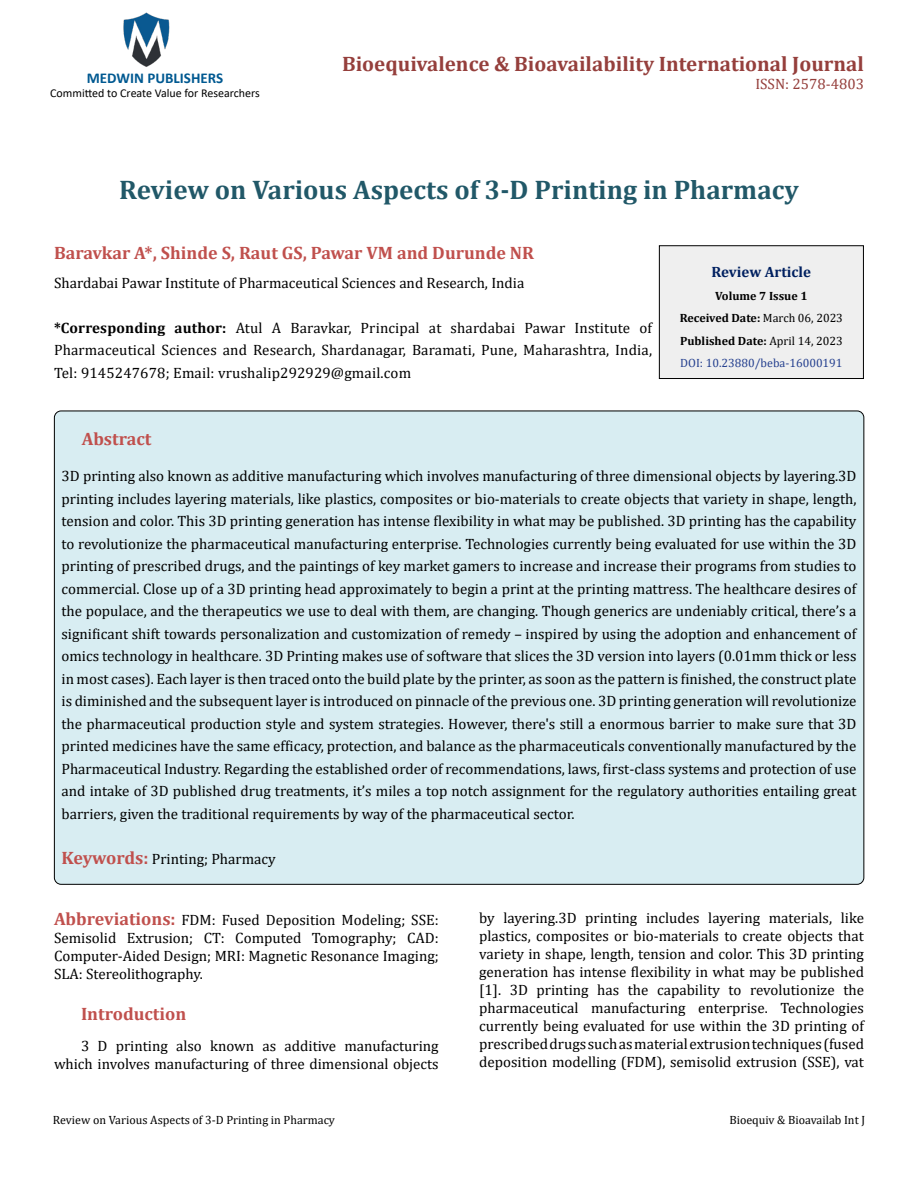
<style>
.page{position:relative;width:918px;height:1188px;background:#fff}
.page>*{position:absolute;margin:0;border:0;box-sizing:border-box;transform-origin:0 0}
.t1{font:700 27px "Cambria";color:#215868}
.t2{font:700 21px "Cambria";color:#953f3c}
.t3{font:700 18px "Cambria";color:#c0504d}
.t4{font:15px/22.5px "Cambria";color:#000;text-align:justify}
.t5{font:700 15px "Calibri";color:#005991}
.t6{font:15px "Cambria";color:#953f3c}
.t7{font:700 15px "Cambria";color:#002060}
.t8{font:700 12px/22.5px "Cambria";color:#000;text-align:center}
.t9{font:12px "Cambria";color:#000}
.t10{font:12px "Calibri";color:#000}
.s1{font-weight:700}
.s2{font-weight:400}
.s3{font-weight:400;color:#25408f}
.s4{font-weight:700;font-size:18px;color:#c0504d}
</style>
<div class="page">
<img style="left:123px;top:12px;width:47px;height:55px">
<div style="left:659px;top:246px;width:204px;height:133px;background:#efefef"></div>
<div style="left:659px;top:245px;width:205px;height:134px;border:1px solid #000"></div>
<div style="left:54px;top:411px;width:810px;height:473px;background:#d8edf2;border-radius:7px"></div>
<p class="t5" style="left:87px;top:67px;width:138px">MEDWIN PUBLISHERS</p>
<p class="t10" style="left:50px;top:85px;width:211px">Committed to Create Value for Researchers</p>
<h2 class="t2" style="left:342px;top:49px;width:523px">Bioequivalence &amp; Bioavailability International Journal</h2>
<p class="t6" style="left:755px;top:75px;width:110px">ISSN: 2578-4803</p>
<h1 class="t1" style="left:119px;top:170px;width:681px">Review on Various Aspects of 3-D Printing in Pharmacy</h1>
<p class="t3" style="left:54px;top:240px;width:482px">Baravkar A*, Shinde S, Raut GS, Pawar VM and Durunde NR</p>
<p class="t4" style="left:54px;top:271px;width:472px">Shardabai Pawar Institute of Pharmaceutical Sciences and Research, India</p>
<p class="t4" style="left:54px;top:316px;width:600px"><span class="s1">*Corresponding author:</span> Atul A Baravkar, Principal at shardabai Pawar Institute of Pharmaceutical Sciences and Research, Shardanagar, Baramati, Pune, Maharashtra, India, Tel: 9145247678; Email: vrushalip292929@gmail.com</p>
<p class="t7" style="left:712px;top:262px;width:101px">Review Article</p>
<p class="t8" style="left:680px;top:284px;width:165px">Volume 7 Issue 1<br>Received Date: <span class="s2">March 06, 2023<br></span>Published Date: <span class="s2">April 14, 2023<br></span><span class="s3">DOI: 10.23880/beba-16000191</span></p>
<p class="t3" style="left:82px;top:427px;width:71px">Abstract</p>
<p class="t4" style="left:62px;top:465px;width:797px">3D printing also known as additive manufacturing which involves manufacturing of three dimensional objects by layering.3D printing includes layering materials, like plastics, composites or bio-materials to create objects that variety in shape, length, tension and color. This 3D printing generation has intense flexibility in what may be published. 3D printing has the capability to revolutionize the pharmaceutical manufacturing enterprise. Technologies currently being evaluated for use within the 3D printing of prescribed drugs, and the paintings of key market gamers to increase and increase their programs from studies to commercial. Close up of a 3D printing head approximately to begin a print at the printing mattress. The healthcare desires of the populace, and the therapeutics we use to deal with them, are changing. Though generics are undeniably critical, there’s a significant shift towards personalization and customization of remedy – inspired by using the adoption and enhancement of omics technology in healthcare. 3D Printing makes use of software that slices the 3D version into layers (0.01mm thick or less in most cases). Each layer is then traced onto the build plate by the printer, as soon as the pattern is finished, the construct plate is diminished and the subsequent layer is introduced on pinnacle of the previous one. 3D printing generation will revolutionize the pharmaceutical production style and system strategies. However, there's still a enormous barrier to make sure that 3D printed medicines have the same efficacy, protection, and balance as the pharmaceuticals conventionally manufactured by the Pharmaceutical Industry. Regarding the established order of recommendations, laws, first-class systems and protection of use and intake of 3D published drug treatments, it’s miles a top notch assignment for the regulatory authorities entailing great barriers, given the traditional requirements by way of the pharmaceutical sector.</p>
<p class="t4" style="left:62px;top:848px;width:216px"><span class="s4">Keywords:</span> Printing; Pharmacy</p>
<p class="t4" style="left:54px;top:911px;width:386px;line-height:18px"><span class="s4">Abbreviations:</span> FDM: Fused Deposition Modeling; SSE:<br>Semisolid Extrusion; CT: Computed Tomography; CAD:<br>Computer-Aided Design; MRI: Magnetic Resonance Imaging; SLA: Stereolithography.</p>
<p class="t3" style="left:81px;top:1001px;width:107px">Introduction</p>
<p class="t4" style="left:54px;top:1037px;width:386px;line-height:18px;text-align:right">3 D printing also known as additive manufacturing which involves manufacturing of three dimensional objects</p>
<p class="t4" style="left:479px;top:909px;width:386px;line-height:18px">by layering.3D printing includes layering materials, like plastics, composites or bio-materials to create objects that variety in shape, length, tension and color. This 3D printing generation has intense flexibility in what may be published [1]. 3D printing has the capability to revolutionize the pharmaceutical manufacturing enterprise. Technologies currently being evaluated for use within the 3D printing of prescribed drugs such as material extrusion techniques (fused deposition modelling (FDM), semisolid extrusion (SSE), vat</p>
<p class="t9" style="left:53px;top:1113px;width:284px">Review on Various Aspects of 3-D Printing in Pharmacy</p>
<p class="t9" style="left:729px;top:1113px;width:137px">Bioequiv &amp; Bioavailab Int J</p>
</div>
